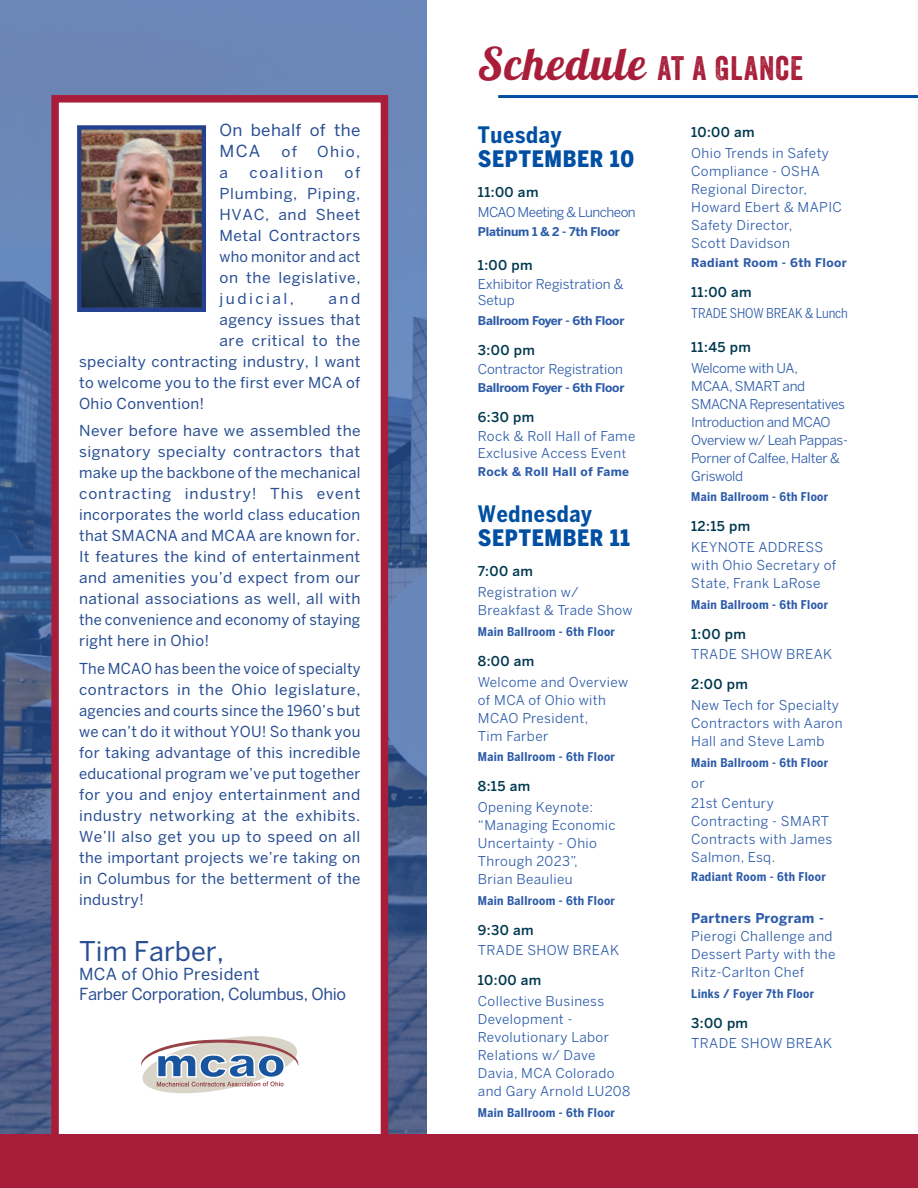
<style>
.page{position:relative;width:918px;height:1188px;background:#fff}
.page>*{position:absolute;margin:0;border:0;box-sizing:border-box;transform-origin:0 0}
.t1{font:33px "Veneer";letter-spacing:.03em;color:#a81e3a}
.t2{font:27px "Benton Sans";color:#284e93}
.t3{font:900 condensed 22.5px "Benton Sans";letter-spacing:.03em;color:#004fa3}
.t4{font:700 condensed 22.5px "Benton Sans";letter-spacing:.03em;color:#004fa3}
.t5{font:16.5px/19.5px "Benton Sans";letter-spacing:-.02em;color:#284e93}
.t6{font:16.5px/21px "Benton Sans";letter-spacing:.02em;color:#284e93}
.t7{font:15px/21px "Benton Sans";letter-spacing:.02em;color:#284e93;text-align:justify}
.t8{font:15px "Benton Sans";letter-spacing:.1em;color:#284e93}
.t9{font:13.5px/18px "Benton Sans";letter-spacing:.03em;color:#2c5ba9}
.t10{font:13.5px/18px "Benton Sans";letter-spacing:-.02em;color:#2c5ba9}
.t11{font:500 13.5px "Benton Sans";letter-spacing:.03em;color:#00384f}
.t12{font:13.5px/16.5px "Benton Sans";color:#2c5ba9}
.t13{font:13.5px "Benton Sans";letter-spacing:-.04em;color:#2c5ba9}
.t14{font:condensed 13.5px "Benton Sans";letter-spacing:-.01em;color:#2c5ba9}
.t15{font:700 13.5px "Benton Sans";letter-spacing:.03em;color:#2c5ba9}
.t16{font:700 condensed 12px "Benton Sans";letter-spacing:.03em;color:#2c5ba9}
.t17{font:700 12px "Benton Sans";letter-spacing:-.02em;color:#2c5ba9}
.t18{font:700 12px "Benton Sans";letter-spacing:.03em;color:#2c5ba9}
.s1{font-family:"Lobster 1.4";font-size:45px}
.s2{font-size:12px}
</style>
<div class="page">
<hr style="left:917px;top:1135px;width:1px;height:53px;background:#a81e3a">
<hr style="left:498px;top:95px;width:420px;height:3px;background:#004fa3">
<svg style="left:0;top:0;width:426px;height:1135px;background:#5672a2"></svg>
<svg style="left:48px;top:91px;width:344px;height:1044px"></svg>
<img style="left:82px;top:130px;width:119px;height:177px">
<div style="left:77px;top:125px;width:129px;height:187px;border:4px solid #25408f"></div>
<div style="left:0;top:1135px;width:917px;height:53px;background:#a81e3a"></div>
<svg style="left:141px;top:1036px;width:157px;height:57px"></svg>
<p class="t6" style="left:220px;top:119px;width:142px">On behalf of the<br>MCA</p>
<p class="t7" style="left:282px;top:141px;width:17px">of</p>
<p class="t7" style="left:317px;top:141px;width:45px">Ohio,</p>
<p class="t7" style="left:220px;top:162px;width:143px;text-indent:125px">of Plumbing, Piping, HVAC, and Sheet Metal Contractors who monitor and act on the legislative, judicial,</p>
<p class="t7" style="left:220px;top:162px;width:10px">a</p>
<p class="t8" style="left:250px;top:163px;width:75px">coalition</p>
<p class="t7" style="left:329px;top:288px;width:33px">and</p>
<p class="t7" style="left:220px;top:309px;width:142px">agency issues that</p>
<p class="t7" style="left:220px;top:330px;width:142px">are critical to the</p>
<p class="t7" style="left:79px;top:351px;width:283px">specialty contracting industry, I want</p>
<p class="t7" style="left:79px;top:372px;width:283px">to welcome you to the first ever MCA of</p>
<p class="t7" style="left:79px;top:393px;width:127px">Ohio Convention!</p>
<p class="t7" style="left:79px;top:420px;width:283px">Never before have we assembled the signatory specialty contractors that make up the backbone of the mechanical contracting industry! This event incorporates the world class education that SMACNA and MCAA are known for.<br>It features the kind of entertainment and amenities you’d expect from our national associations as well, all with the convenience and economy of staying right here in Ohio!</p>
<p class="t7" style="left:79px;top:658px;width:283px">The MCAO has been the voice of specialty contractors in the Ohio legislature, agencies and courts since the 1960’s but we can’t do it without YOU! So thank you for taking advantage of this incredible educational program we’ve put together for you and enjoy entertainment and industry networking at the exhibits.<br>We’ll also get you up to speed on all the important projects we’re taking on in Columbus for the betterment of the industry!</p>
<h2 class="t2" style="left:79px;top:935px;width:146px">Tim Farber,</h2>
<p class="t5" style="left:79px;top:964px;width:269px">MCA of Ohio President<br>Farber Corporation, Columbus, Ohio</p>
<h1 class="t1" style="left:478px;top:48px;width:327px"><span class="s1">Schedule</span> AT A GLANCE</h1>
<h3 class="t4" style="left:478px;top:122px;width:85px">Tuesday</h3>
<h3 class="t3" style="left:478px;top:146px;width:158px">SEPTEMBER 10</h3>
<p class="t11" style="left:478px;top:184px;width:62px">11:00 am</p>
<p class="t13" style="left:478px;top:204px;width:159px">MCAO Meeting &amp; Luncheon</p>
<p class="t17" style="left:478px;top:224px;width:143px">Platinum 1 &amp; 2 - 7th Floor</p>
<p class="t11" style="left:478px;top:257px;width:56px">1:00 pm</p>
<p class="t12" style="left:478px;top:276px;width:147px">Exhibitor Registration &amp;<br>Setup</p>
<p class="t17" style="left:478px;top:313px;width:148px">Ballroom Foyer - 6th Floor</p>
<p class="t11" style="left:478px;top:342px;width:58px">3:00 pm</p>
<p class="t12" style="left:478px;top:361px;width:147px">Contractor Registration</p>
<p class="t17" style="left:478px;top:380px;width:148px">Ballroom Foyer - 6th Floor</p>
<p class="t11" style="left:478px;top:409px;width:58px">6:30 pm</p>
<p class="t9" style="left:478px;top:428px;width:159px;line-height:16.5px">Rock &amp; Roll Hall of Fame<br>Exclusive Access Even<span class="s2">t</span></p>
<p class="t18" style="left:478px;top:464px;width:153px">Rock &amp; Roll Hall of Fame</p>
<h3 class="t4" style="left:478px;top:501px;width:116px">Wednesday</h3>
<h3 class="t3" style="left:478px;top:525px;width:153px">SEPTEMBER 11</h3>
<p class="t11" style="left:478px;top:564px;width:56px">7:00 am</p>
<p class="t9" style="left:478px;top:583px;width:156px">Registration w/<br>Breakfast &amp; Trade Show</p>
<p class="t16" style="left:478px;top:624px;width:139px">Main Ballroom - 6th Floor</p>
<p class="t11" style="left:478px;top:653px;width:58px">8:00 am</p>
<p class="t9" style="left:478px;top:673px;width:152px">Welcome and Overview of MCA of Ohio with<br>MCAO President,<br>Tim Farber</p>
<p class="t16" style="left:478px;top:750px;width:139px">Main Ballroom - 6th Floor</p>
<p class="t11" style="left:478px;top:778px;width:54px">8:15 am</p>
<p class="t9" style="left:478px;top:798px;width:139px">Opening Keynote: “Managing Economic<br>Uncertainty - Ohio<br>Through 2023”,<br>Brian Beaulieu</p>
<p class="t16" style="left:478px;top:893px;width:139px">Main Ballroom - 6th Floor</p>
<p class="t11" style="left:478px;top:922px;width:57px">9:30 am</p>
<p class="t9" style="left:478px;top:941px;width:143px">TRADE SHOW BREAK</p>
<p class="t11" style="left:478px;top:972px;width:65px">10:00 am</p>
<p class="t9" style="left:478px;top:992px;width:154px">Collective Business<br>Development -<br>Revolutionary Labor<br>Relations w/ Dave<br>Davia, MCA Colorado and Gary Arnold LU208</p>
<p class="t16" style="left:478px;top:1105px;width:139px">Main Ballroom - 6th Floor</p>
<p class="t11" style="left:691px;top:124px;width:65px">10:00 am</p>
<p class="t9" style="left:691px;top:144px;width:152px">Ohio Trends in Safety<br>Compliance - OSHA<br>Regional Director,<br>Howard Ebert &amp; MAPIC<br>Safety Director,<br>Scott Davidson</p>
<p class="t18" style="left:691px;top:256px;width:157px">Radiant Room - 6th Floor</p>
<p class="t11" style="left:691px;top:284px;width:62px">11:00 am</p>
<p class="t14" style="left:691px;top:305px;width:158px">TRADE SHOW BREAK &amp; Lunch</p>
<p class="t11" style="left:691px;top:339px;width:61px">11:45 pm</p>
<p class="t10" style="left:691px;top:359px;width:158px">Welcome with UA,<br>MCAA, SMART and<br>SMACNA Representatives<br>Introduction and MCAO<br>Overview w/ Leah Pappas-<br>Porner of Calfee, Halter &amp;<br>Griswold</p>
<p class="t16" style="left:691px;top:490px;width:139px">Main Ballroom - 6th Floor</p>
<p class="t11" style="left:691px;top:518px;width:61px">12:15 pm</p>
<p class="t9" style="left:691px;top:538px;width:146px">KEYNOTE ADDRESS with Ohio Secretary of<br>State, Frank LaRose</p>
<p class="t16" style="left:691px;top:597px;width:139px">Main Ballroom - 6th Floor</p>
<p class="t11" style="left:691px;top:626px;width:56px">1:00 pm</p>
<p class="t9" style="left:691px;top:645px;width:143px">TRADE SHOW BREAK</p>
<p class="t11" style="left:691px;top:676px;width:58px">2:00 pm</p>
<p class="t9" style="left:691px;top:696px;width:153px">New Tech for Specialty<br>Contractors with Aaron<br>Hall and Steve Lamb</p>
<p class="t16" style="left:691px;top:755px;width:139px">Main Ballroom - 6th Floor</p>
<p class="t9" style="left:691px;top:772px;width:84px;line-height:20.7px">or<br>21st Century</p>
<p class="t9" style="left:691px;top:812px;width:143px">Contracting - SMART<br>Contracts with James<br>Salmon, Esq.</p>
<p class="t16" style="left:691px;top:870px;width:136px">Radiant Room - 6th Floor</p>
<p class="t15" style="left:691px;top:910px;width:134px">Partners Program -</p>
<p class="t9" style="left:691px;top:927px;width:146px">Pierogi Challenge and<br>Dessert Party with the<br>Ritz-Carlton Chef</p>
<p class="t16" style="left:691px;top:986px;width:125px">Links / Foyer 7th Floor</p>
<p class="t11" style="left:691px;top:1015px;width:58px">3:00 pm</p>
<p class="t9" style="left:691px;top:1034px;width:143px">TRADE SHOW BREAK</p>
</div>
